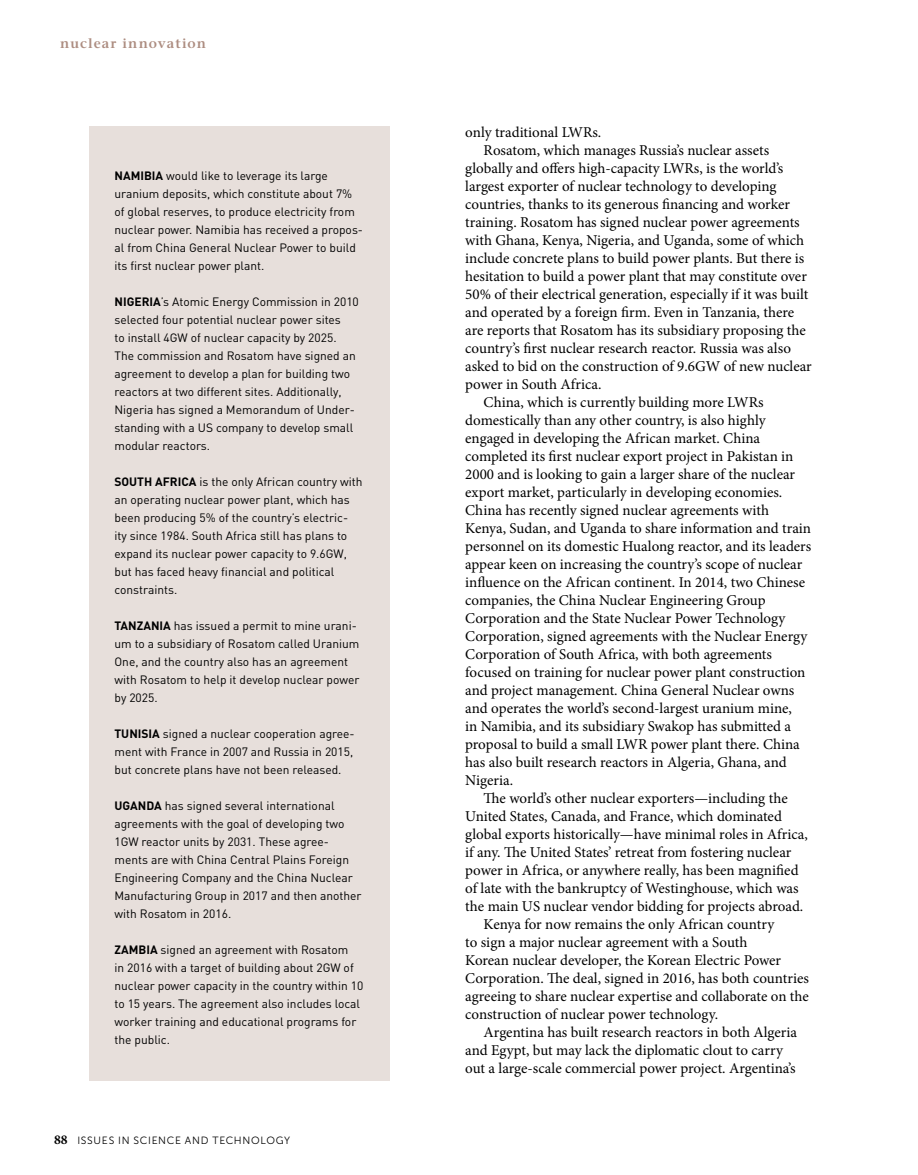
<style>
.page{position:relative;width:918px;height:1175px;background:#fff}
.page>*{position:absolute;margin:0;border:0;box-sizing:border-box;transform-origin:0 0}
.t1{font:15px "Minion Pro";color:#000}
.t2{font:600 13.5px "Stone Serif";letter-spacing:.075em;color:#ad8d81}
.t3{font:12px/18px "DIN";color:#000}
.t4{font:10.5px "Museo Sans 300";letter-spacing:.065em;color:#000}
.s1{font-weight:700}
.s2{font-family:"Minion Pro";font-weight:700;font-size:13.5px}
</style>
<div class="page">
<div style="left:90px;top:126px;width:300px;height:954px;background:#e7dfdb"></div>
<p class="t2" style="left:60px;top:35px;width:147px">nuclear innovation</p>
<p class="t3" style="left:114px;top:166px;width:250px"><span class="s1">NAMIBIA</span> would like to leverage its large uranium deposits, which constitute about 7% of global reserves, to produce electricity from nuclear power. Namibia has received a propos&shy;al from China General Nuclear Power to build its first nuclear power plant.</p>
<p class="t3" style="left:114px;top:292px;width:246px"><span class="s1">NIGERIA</span>’s Atomic Energy Commission in 2010 selected four potential nuclear power sites<br>to install 4GW of nuclear capacity by 2025.<br>The commission and Rosatom have signed an agreement to develop a plan for building two reactors at two different sites. Additionally, Nigeria has signed a Memorandum of Under&shy;standing with a US company to develop small modular reactors.</p>
<p class="t3" style="left:114px;top:472px;width:250px"><span class="s1">SOUTH AFRICA</span> is the only African country with an operating nuclear power plant, which has been producing 5% of the country’s electric&shy;ity since 1984. South Africa still has plans to expand its nuclear power capacity to 9.6GW, but has faced heavy financial and political constraints.</p>
<p class="t3" style="left:114px;top:616px;width:246px"><span class="s1">TANZANIA</span> has issued a permit to mine urani&shy;um to a subsidiary of Rosatom called Uranium One, and the country also has an agreement with Rosatom to help it develop nuclear power by 2025.</p>
<p class="t3" style="left:114px;top:724px;width:242px"><span class="s1">TUNISIA</span> signed a nuclear cooperation agree&shy;ment with France in 2007 and Russia in 2015, but concrete plans have not been released.</p>
<p class="t3" style="left:114px;top:796px;width:249px"><span class="s1">UGANDA</span> has signed several international agreements with the goal of developing two 1GW reactor units by 2031. These agree&shy;ments are with China Central Plains Foreign Engineering Company and the China Nuclear Manufacturing Group in 2017 and then another with Rosatom in 2016.</p>
<p class="t3" style="left:114px;top:940px;width:250px"><span class="s1">ZAMBIA</span> signed an agreement with Rosatom<br>in 2016 with a target of building about 2GW of nuclear power capacity in the country within 10 to 15 years. The agreement also includes local worker training and educational programs for the public.</p>
<p class="t4" style="left:54px;top:1135px;width:238px"><span class="s2">88</span> ISSUES IN SCIENCE AND TECHNOLOGY</p>
<p class="t1" style="left:465px;top:122px;width:138px">only traditional LWRs.</p>
<p class="t1" style="left:484px;top:140px;width:287px">Rosatom, which manages Russia’s nuclear assets</p>
<p class="t1" style="left:465px;top:158px;width:320px">globally and offers high-capacity LWRs, is the world’s</p>
<p class="t1" style="left:465px;top:176px;width:313px">largest exporter of nuclear technology to developing</p>
<p class="t1" style="left:465px;top:194px;width:326px">countries, thanks to its generous financing and worker</p>
<p class="t1" style="left:465px;top:212px;width:336px">training. Rosatom has signed nuclear power agreements</p>
<p class="t1" style="left:465px;top:230px;width:340px">with Ghana, Kenya, Nigeria, and Uganda, some of which</p>
<p class="t1" style="left:465px;top:248px;width:341px">include concrete plans to build power plants. But there is</p>
<p class="t1" style="left:465px;top:266px;width:343px">hesitation to build a power plant that may constitute over</p>
<p class="t1" style="left:465px;top:284px;width:345px">50% of their electrical generation, especially if it was built</p>
<p class="t1" style="left:465px;top:302px;width:330px">and operated by a foreign firm. Even in Tanzania, there</p>
<p class="t1" style="left:465px;top:320px;width:342px">are reports that Rosatom has its subsidiary proposing the</p>
<p class="t1" style="left:465px;top:338px;width:327px">country’s first nuclear research reactor. Russia was also</p>
<p class="t1" style="left:465px;top:356px;width:348px">asked to bid on the construction of 9.6GW of new nuclear</p>
<p class="t1" style="left:465px;top:374px;width:138px">power in South Africa.</p>
<p class="t1" style="left:484px;top:392px;width:281px">China, which is currently building more LWRs</p>
<p class="t1" style="left:465px;top:410px;width:302px">domestically than any other country, is also highly</p>
<p class="t1" style="left:465px;top:428px;width:296px">engaged in developing the African market. China</p>
<p class="t1" style="left:465px;top:446px;width:330px">completed its first nuclear export project in Pakistan in</p>
<p class="t1" style="left:465px;top:464px;width:331px">2000 and is looking to gain a larger share of the nuclear</p>
<p class="t1" style="left:465px;top:482px;width:319px">export market, particularly in developing economies.</p>
<p class="t1" style="left:465px;top:500px;width:305px">China has recently signed nuclear agreements with</p>
<p class="t1" style="left:465px;top:518px;width:347px">Kenya, Sudan, and Uganda to share information and train</p>
<p class="t1" style="left:465px;top:536px;width:348px">personnel on its domestic Hualong reactor, and its leaders</p>
<p class="t1" style="left:465px;top:554px;width:339px">appear keen on increasing the country’s scope of nuclear</p>
<p class="t1" style="left:465px;top:572px;width:341px">influence on the African continent. In 2014, two Chinese</p>
<p class="t1" style="left:465px;top:590px;width:302px">companies, the China Nuclear Engineering Group</p>
<p class="t1" style="left:465px;top:608px;width:322px">Corporation and the State Nuclear Power Technology</p>
<p class="t1" style="left:465px;top:626px;width:344px">Corporation, signed agreements with the Nuclear Energy</p>
<p class="t1" style="left:465px;top:644px;width:308px">Corporation of South Africa, with both agreements</p>
<p class="t1" style="left:465px;top:662px;width:342px">focused on training for nuclear power plant construction</p>
<p class="t1" style="left:465px;top:680px;width:331px">and project management. China General Nuclear owns</p>
<p class="t1" style="left:465px;top:698px;width:328px">and operates the world’s second-largest uranium mine,</p>
<p class="t1" style="left:465px;top:716px;width:327px">in Namibia, and its subsidiary Swakop has submitted a</p>
<p class="t1" style="left:465px;top:734px;width:336px">proposal to build a small LWR power plant there. China</p>
<p class="t1" style="left:465px;top:752px;width:323px">has also built research reactors in Algeria, Ghana, and</p>
<p class="t1" style="left:465px;top:770px;width:49px">Nigeria.</p>
<p class="t1" style="left:484px;top:788px;width:306px">The world’s other nuclear exporters—including the</p>
<p class="t1" style="left:465px;top:806px;width:318px">United States, Canada, and France, which dominated</p>
<p class="t1" style="left:465px;top:824px;width:344px">global exports historically—have minimal roles in Africa,</p>
<p class="t1" style="left:465px;top:842px;width:328px">if any. The United States’ retreat from fostering nuclear</p>
<p class="t1" style="left:465px;top:860px;width:335px">power in Africa, or anywhere really, has been magnified</p>
<p class="t1" style="left:465px;top:878px;width:335px">of late with the bankruptcy of Westinghouse, which was</p>
<p class="t1" style="left:465px;top:896px;width:340px">the main US nuclear vendor bidding for projects abroad.</p>
<p class="t1" style="left:484px;top:914px;width:292px">Kenya for now remains the only African country</p>
<p class="t1" style="left:465px;top:932px;width:284px">to sign a major nuclear agreement with a South</p>
<p class="t1" style="left:465px;top:950px;width:317px">Korean nuclear developer, the Korean Electric Power</p>
<p class="t1" style="left:465px;top:968px;width:345px">Corporation. The deal, signed in 2016, has both countries</p>
<p class="t1" style="left:465px;top:986px;width:345px">agreeing to share nuclear expertise and collaborate on the</p>
<p class="t1" style="left:465px;top:1004px;width:254px">construction of nuclear power technology.</p>
<p class="t1" style="left:484px;top:1022px;width:315px">Argentina has built research reactors in both Algeria</p>
<p class="t1" style="left:465px;top:1040px;width:319px">and Egypt, but may lack the diplomatic clout to carry</p>
<p class="t1" style="left:465px;top:1058px;width:332px">out a large-scale commercial power project. Argentina’s</p>
</div>
